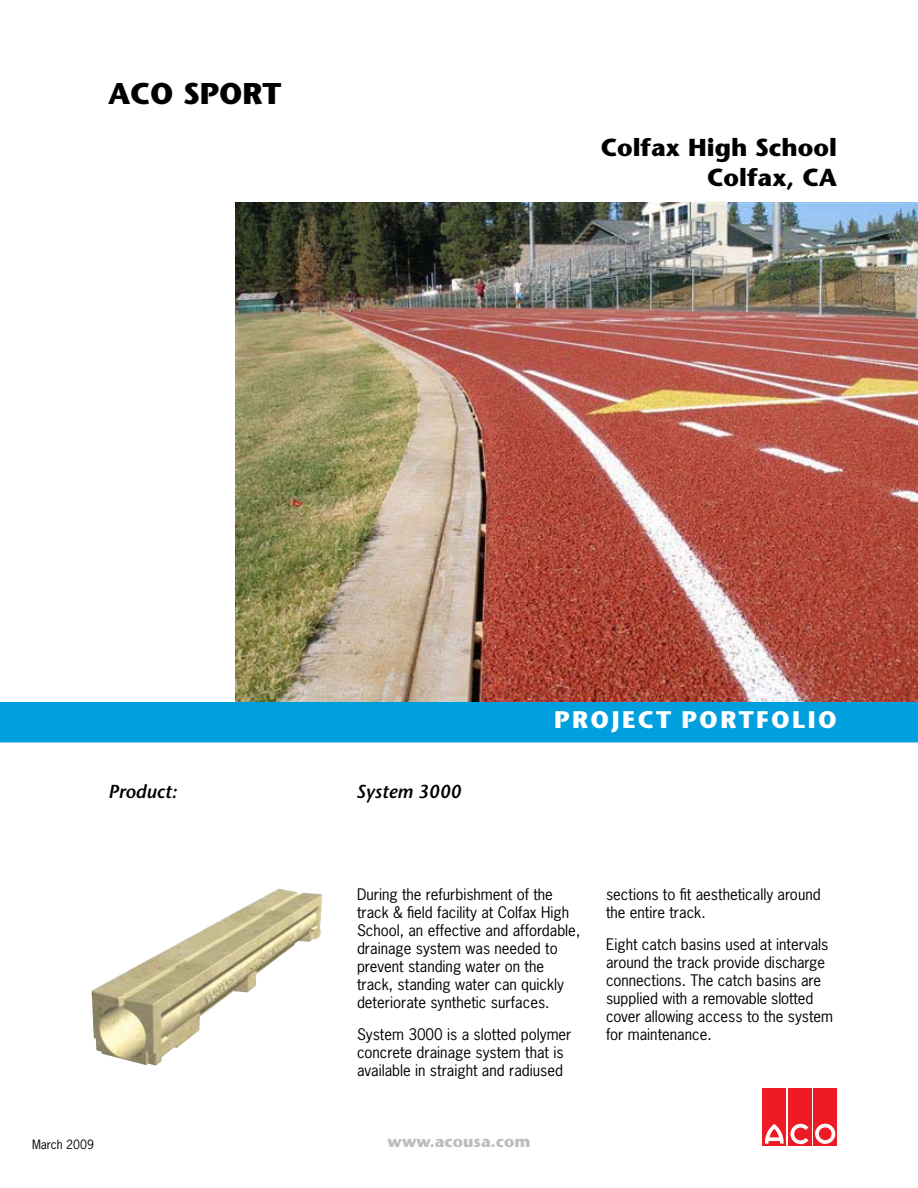
<style>
.page{position:relative;width:918px;height:1188px;background:#fff}
.page>*{position:absolute;margin:0;border:0;box-sizing:border-box;transform-origin:0 0}
.t1{font:700 30px "Stone Sans";color:#000}
.t2{font:700 24.6px/29.5px "Stone Sans";color:#000;text-align:right}
.t3{font:700 24px "Stone Sans";letter-spacing:.1em;color:#fff}
.t4{font:italic 600 18.75px "Stone Sans";color:#000}
.t5{font:700 16.2px "Stone Sans";color:#bcbdbf}
.t6{font:15px/18px "News Gothic";color:#000}
.t7{font:12px "News Gothic";color:#000}
</style>
<div class="page">
<img style="left:235px;top:202px;width:683px;height:500px">
<div style="left:0;top:702px;width:918px;height:40px;background:#009fde"></div>
<div style="left:763px;top:1089px;width:23px;height:57px;background:#ed1c24"></div>
<div style="left:788px;top:1089px;width:24px;height:57px;background:#ed1c24"></div>
<div style="left:813px;top:1089px;width:24px;height:57px;background:#ed1c24"></div>
<svg style="left:815px;top:1124px;width:20px;height:20px"></svg>
<svg style="left:764px;top:1124px;width:45px;height:20px"></svg>
<img style="left:221px;top:893px;width:101px;height:108px">
<h1 class="t1" style="left:108px;top:76px;width:175px">ACO SPORT</h1>
<h2 class="t2" style="left:601px;top:133px;width:238px">Colfax High School<br>Colfax, CA</h2>
<p class="t4" style="left:108px;top:780px;width:70px">Product:</p>
<p class="t4" style="left:356px;top:780px;width:106px">System 3000</p>
<h3 class="t3" style="left:554px;top:706px;width:284px">PROJECT PORTFOLIO</h3>
<p class="t7" style="left:32px;top:1136px;width:63px">March 2009</p>
<p class="t6" style="left:357px;top:885px;width:225px">During the refurbishment of the track &amp; field facility at Colfax High School, an effective and affordable, drainage system was needed to prevent standing water on the track, standing water can quickly deteriorate synthetic surfaces.</p>
<p class="t6" style="left:357px;top:1025px;width:216px">System 3000 is a slotted polymer concrete drainage system that is available in straight and radiused</p>
<p class="t5" style="left:388px;top:1132px;width:144px">www.acousa.com</p>
<p class="t6" style="left:606px;top:885px;width:216px">sections to fit aesthetically around the entire track.</p>
<p class="t6" style="left:606px;top:935px;width:229px">Eight catch basins used at intervals around the track provide discharge connections. The catch basins are supplied with a removable slotted cover allowing access to the system for maintenance.</p>
</div>
